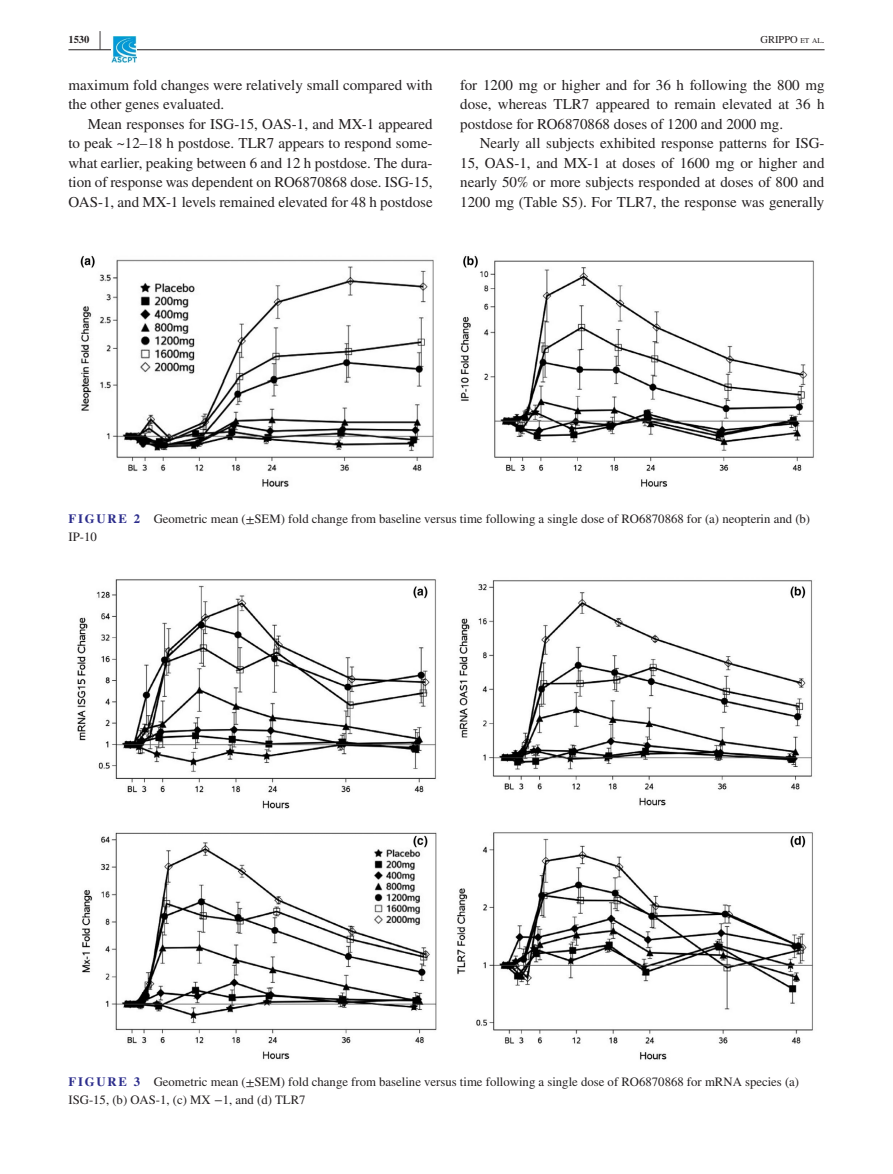
<style>
.page{position:relative;width:893px;height:1174px;background:#fff}
.page>*{position:absolute;margin:0;border:0;box-sizing:border-box;transform-origin:0 0}
.t1{font:700 25.95px "STIX";color:#231f20;scale:.36 1}
.t2{font:15px/19.5px "STIX";color:#231f20;text-align:justify}
.t3{font:12.75px/18px "STIX";color:#231f20}
.t4{font:10.5px "STIX";color:#231f20}
.t5{font:700 10.5px "STIX";color:#231f20}
.s1{font-size:7.35px}
.s2{font-weight:700;color:#2c2d8c}
</style>
<div class="page">
<hr style="left:68px;top:49px;width:756px;height:1px;background:#231f20">
<img style="left:111px;top:37px;width:26px;height:25px">
<img style="left:80px;top:255px;width:734px;height:232px">
<img style="left:77px;top:579px;width:736px;height:481px">
<p class="t5" style="left:68px;top:33px;width:22px">1530</p>
<h1 class="t1" style="left:99px;top:25px;width:7px">|</h1>
<p class="t4" style="left:760px;top:32px;width:66px">GRIPPO <span class="s1">et al</span>.</p>
<p class="t2" style="left:68px;top:76px;width:366px">maximum fold changes were relatively small compared with the other genes evaluated.</p>
<p class="t2" style="left:68px;top:115px;width:366px;text-indent:20px">Mean responses for ISG-15, OAS-1, and MX-1 appeared to peak ~12–18 h postdose. TLR7 appears to respond some&shy;what earlier, peaking between 6 and 12 h postdose. The dura&shy;tion of response was dependent on RO6870868 dose. ISG-15, OAS-1, and MX-1 levels remained elevated for 48 h postdose</p>
<p class="t2" style="left:460px;top:76px;width:366px">for 1200 mg or higher and for 36 h following the 800 mg dose, whereas TLR7 appeared to remain elevated at 36 h postdose for RO6870868 doses of 1200 and 2000 mg.</p>
<p class="t2" style="left:460px;top:134px;width:366px;text-indent:20px">Nearly all subjects exhibited response patterns for ISG-15, OAS-1, and MX-1 at doses of 1600 mg or higher and nearly 50% or more subjects responded at doses of 800 and 1200 mg (Table S5). For TLR7, the response was generally</p>
<p class="t3" style="left:68px;top:510px;width:743px"><span class="s2">FIGURE 2</span> Geometric mean (±SEM) fold change from baseline versus time following a single dose of RO6870868 for (a) neopterin and (b)<br>IP-10</p>
<p class="t3" style="left:68px;top:1073px;width:732px"><span class="s2">FIGURE 3</span> Geometric mean (±SEM) fold change from baseline versus time following a single dose of RO6870868 for mRNA species (a)<br>ISG-15, (b) OAS-1, (c) MX −1, and (d) TLR7</p>
</div>
